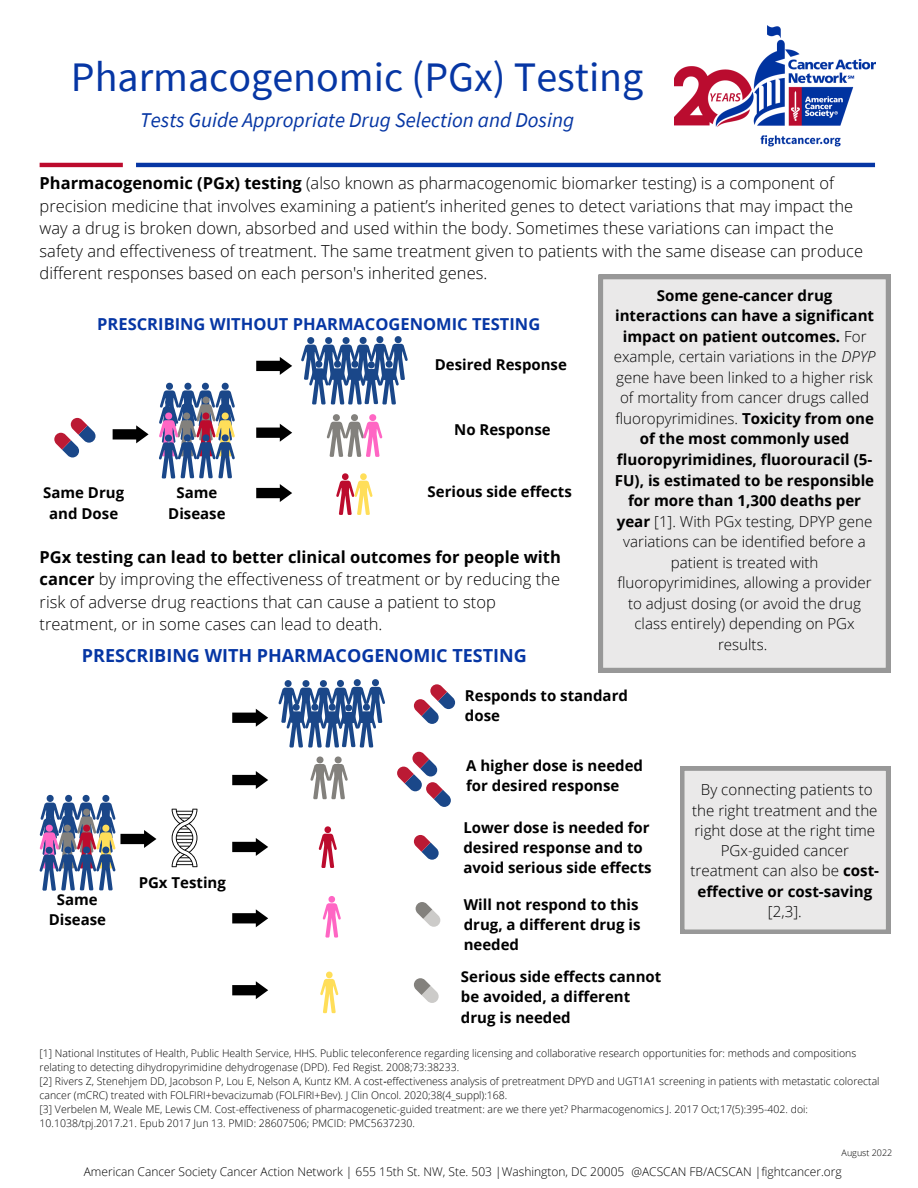
<style>
.page{position:relative;width:918px;height:1188px;background:#fff}
.page>*{position:absolute;margin:0;border:0;box-sizing:border-box;transform-origin:0 0}
.t1{font:42px "Source Sans Pro";color:#0636a4}
.t2{font:italic 21px "Source Sans Pro";color:#0636a4}
.t3{font:700 18px "Open Sans";color:#0636a4}
.t4{font:300 16.5px/22.5px "Open Sans";color:#000}
.t5{font:700 16.5px "Open Sans";color:#0636a4}
.t6{font:300 15.15px/20.5px "Open Sans";color:#000;text-align:center}
.t7{font:700 15px/20.2px "Open Sans";color:#000}
.t8{font:300 12px "Open Sans";color:#000}
.t9{font:300 10.5px/14px "Open Sans";color:#000}
.t10{font:300 9px "Open Sans";color:#000}
.s1{font-weight:700}
.s2{font-style:italic}
.s3{font-family:"Noto Sans";font-weight:400}
</style>
<div class="page">
<svg style="left:40px;top:163px;width:83px;height:4px"></svg>
<hr style="left:136px;top:163px;width:739px;height:4px;background:#0636a4">
<svg style="left:113px;top:425px;width:36px;height:18px"></svg>
<svg style="left:54px;top:418px;width:42px;height:39px"></svg>
<svg style="left:336px;top:473px;width:36px;height:42px"></svg>
<svg style="left:327px;top:414px;width:55px;height:43px"></svg>
<svg style="left:256px;top:357px;width:36px;height:18px"></svg>
<svg style="left:256px;top:424px;width:36px;height:18px"></svg>
<svg style="left:256px;top:484px;width:36px;height:18px"></svg>
<div style="left:599px;top:275px;width:291px;height:397px;background:#eae9e9"></div>
<svg style="left:319px;top:826px;width:18px;height:42px"></svg>
<svg style="left:323px;top:896px;width:18px;height:42px"></svg>
<svg style="left:310px;top:756px;width:38px;height:43px"></svg>
<svg style="left:172px;top:809px;width:25px;height:58px"></svg>
<svg style="left:232px;top:709px;width:36px;height:18px"></svg>
<svg style="left:232px;top:771px;width:36px;height:18px"></svg>
<svg style="left:232px;top:838px;width:36px;height:18px"></svg>
<svg style="left:397px;top:752px;width:54px;height:55px"></svg>
<svg style="left:414px;top:835px;width:25px;height:25px"></svg>
<svg style="left:414px;top:684px;width:41px;height:40px"></svg>
<svg style="left:320px;top:972px;width:18px;height:41px"></svg>
<svg style="left:232px;top:909px;width:36px;height:18px"></svg>
<svg style="left:232px;top:981px;width:36px;height:18px"></svg>
<svg style="left:416px;top:902px;width:24px;height:25px"></svg>
<svg style="left:414px;top:978px;width:25px;height:25px"></svg>
<svg style="left:680px;top:766px;width:210px;height:168px;background:#e2e1e1"></svg>
<svg style="left:301px;top:336px;width:107px;height:68px"></svg>
<svg style="left:159px;top:383px;width:76px;height:95px"></svg>
<svg style="left:40px;top:795px;width:116px;height:96px"></svg>
<svg style="left:279px;top:679px;width:106px;height:69px"></svg>
<img style="left:675px;top:25px;width:200px;height:122px">
<h1 class="t1" style="left:71px;top:50px;width:574px">Pharmacogenomic (PGx) Testing</h1>
<h2 class="t2" style="left:140px;top:107px;width:436px">Tests Guide Appropriate Drug Selection and Dosing</h2>
<p class="t4" style="left:40px;top:172px;width:825px"><span class="s1">Pharmacogenomic (PGx) testing</span> (also known as pharmacogenomic biomarker testing) is a component of precision medicine that involves examining a patient’s inherited genes to detect variations that may impact the way a drug is broken down, absorbed and used within the body. Sometimes these variations can impact the safety and effectiveness of treatment. The same treatment given to patients with the same disease can produce different responses based on each person's inherited genes.</p>
<h3 class="t5" style="left:97px;top:312px;width:445px">PRESCRIBING WITHOUT PHARMACOGENOMIC TESTING</h3>
<h3 class="t7" style="left:435px;top:354px;width:134px">Desired Response</h3>
<h3 class="t7" style="left:43px;top:482px;width:83px;text-align:center">Same Drug and Dose</h3>
<h3 class="t7" style="left:168px;top:482px;width:59px;text-align:center">Same<br>Disease</h3>
<h3 class="t7" style="left:454px;top:419px;width:98px">No Response</h3>
<h3 class="t7" style="left:428px;top:481px;width:146px">Serious side effects</h3>
<p class="t4" style="left:40px;top:545px;width:523px"><span class="s1">PGx testing can lead to better clinical outcomes for people with cancer</span> by improving the effectiveness of treatment or by reducing the risk of adverse drug reactions that can cause a patient to stop treatment, or in some cases can lead to death.</p>
<h3 class="t3" style="left:82px;top:643px;width:446px">PRESCRIBING WITH PHARMACOGENOMIC TESTING</h3>
<p class="t6" style="left:614px;top:285px;width:263px"><span class="s1">Some gene-cancer drug interactions can have a significant impact on patient outcomes.</span> For example, certain variations in the <span class="s2">DPYP </span>gene have been linked to a higher risk of mortality from cancer drugs called fluoropyrimidines. <span class="s1">Toxicity from one of the most commonly used fluoropyrimidines, fluorouracil (5-<br>FU), is estimated to be responsible for more than 1,300 deaths per year</span> [1]. With PGx testing, DPYP gene variations can be identified before a patient is treated with fluoropyrimidines, allowing a provider to adjust dosing (or avoid the drug class entirely) depending on PGx results.</p>
<h3 class="t7" style="left:49px;top:889px;width:59px;text-align:center">Same<br>Disease</h3>
<h3 class="t7" style="left:139px;top:872px;width:89px">PGx Testing</h3>
<h3 class="t7" style="left:465px;top:685px;width:165px">Responds to standard dose</h3>
<h3 class="t7" style="left:466px;top:755px;width:178px">A higher dose is needed for desired response</h3>
<h3 class="t7" style="left:463px;top:817px;width:190px">Lower dose is needed for desired response and to avoid serious side effects</h3>
<h3 class="t7" style="left:464px;top:894px;width:178px">Will not respond to this drug, a different drug is needed</h3>
<h3 class="t7" style="left:461px;top:966px;width:202px">Serious side effects cannot be avoided, a different drug is needed</h3>
<h3 class="t6" style="left:691px;top:779px;width:190px">By connecting patients to the right treatment and the right dose at the right time<br>PGx-guided cancer treatment can also be <span class="s1">cost&shy;effective or cost-saving</span></h3>
<h3 class="t6" style="left:768px;top:901px;width:35px">[2,3].</h3>
<p class="t9" style="left:40px;top:1046px;width:841px">[1] National Institutes of Health, Public Health Service, HHS. Public teleconference regarding licensing and collaborative research opportunities for: methods and compositions relating to detecting dihydropyrimidine dehydrogenase (DPD). Fed Regist. 2008;73:38233.<br>[2] Rivers Z, Stenehjem DD, Jacobson P, Lou E, Nelson A, Kuntz KM. A cost<span class="s3">‑</span>effectiveness analysis of pretreatment DPYD and UGT1A1 screening in patients with metastatic colorectal cancer (mCRC) treated with FOLFIRI+bevacizumab (FOLFIRI+Bev). J Clin Oncol. 2020;38(4_suppl):168.<br>[3] Verbelen M, Weale ME, Lewis CM. Cost-effectiveness of pharmacogenetic-guided treatment: are we there yet? Pharmacogenomics J. 2017 Oct;17(5):395-402. doi:<br>10.1038/tpj.2017.21. Epub 2017 Jun 13. PMID: 28607506; PMCID: PMC5637230.</p>
<p class="t10" style="left:842px;top:1146px;width:52px">August 2022</p>
<p class="t8" style="left:84px;top:1163px;width:760px">American Cancer Society Cancer Action Network | 655 15th St. NW, Ste. 503 |Washington, DC 20005 @ACSCAN FB/ACSCAN |fightcancer.org</p>
</div>
